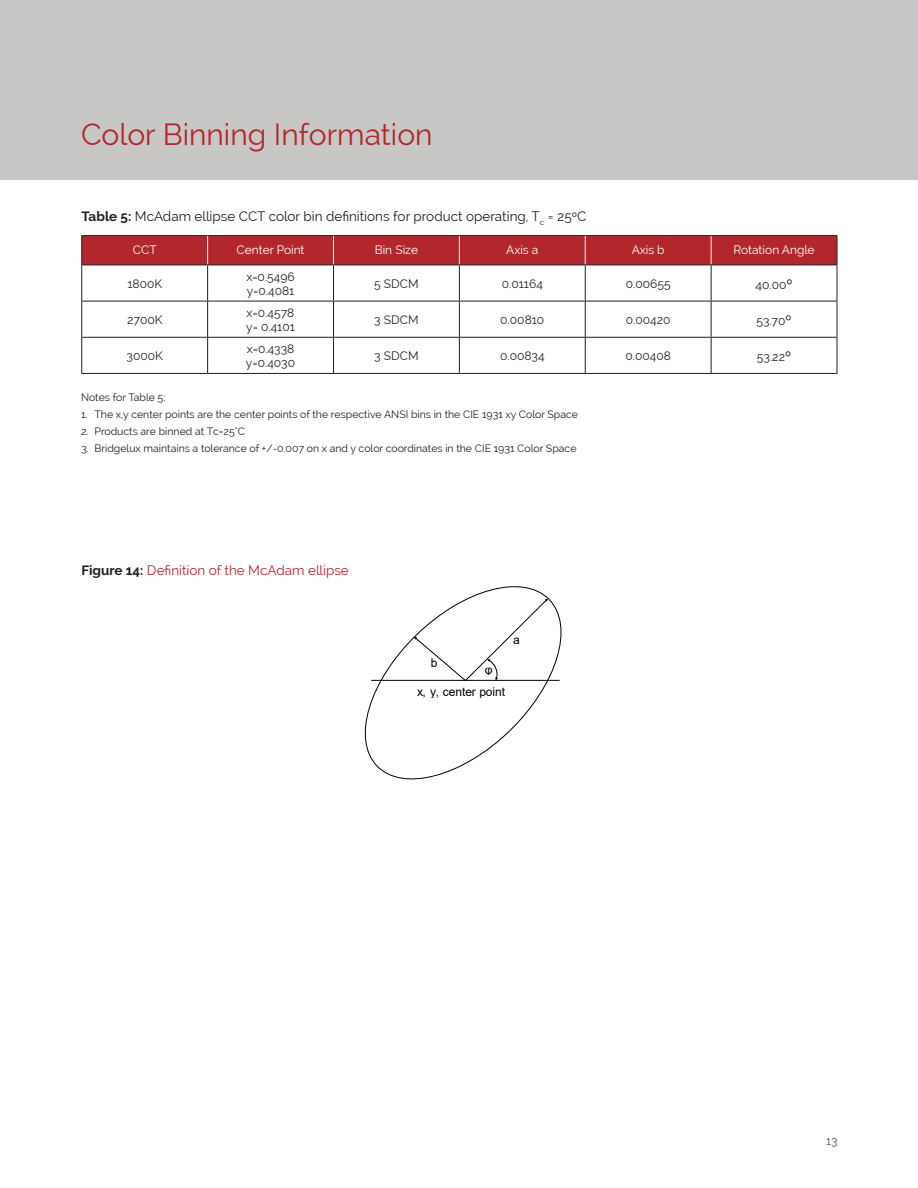
<style>
.page{position:relative;width:918px;height:1188px;background:#fff}
.page>*{position:absolute;margin:0;border:0;box-sizing:border-box;transform-origin:0 0}
.section_header{font:30px "Raleway";color:#b1272c}
.main_text_block{font:13.5px "Raleway";color:#231f20}
.main_text_block-2{font:13.5px "Raleway";color:#b1272c}
.t1{font:12px "Raleway";color:#231f20}
.t2{font:12px "Raleway";color:#fff}
.t3{font:12px "Arial";letter-spacing:-.005em;color:#000}
.t4{font:300 12px "Raleway";color:#231f20}
.main_text_block-3{font:10.5px "Raleway";color:#231f20}
.s1{font-weight:700}
.s2{font-size:12px}
.s3{font-size:13.5px}
.s4{font-weight:700;color:#231f20}
</style>
<div class="page">
<div style="left:0;top:0;width:918px;height:180px;background:#c8c7c6"></div>
<svg style="left:364px;top:586px;width:198px;height:194px"></svg>
<hr style="left:207px;top:265px;width:1px;height:36px;background:#231f20">
<hr style="left:333px;top:265px;width:1px;height:36px;background:#231f20">
<hr style="left:459px;top:265px;width:1px;height:36px;background:#231f20">
<hr style="left:585px;top:265px;width:1px;height:36px;background:#231f20">
<hr style="left:711px;top:265px;width:1px;height:36px;background:#231f20">
<hr style="left:81px;top:301px;width:127px;height:1px;background:#231f20">
<hr style="left:208px;top:301px;width:126px;height:1px;background:#231f20">
<hr style="left:207px;top:301px;width:1px;height:36px;background:#231f20">
<hr style="left:333px;top:301px;width:126px;height:1px;background:#231f20">
<hr style="left:333px;top:301px;width:1px;height:36px;background:#231f20">
<hr style="left:459px;top:301px;width:126px;height:1px;background:#231f20">
<hr style="left:459px;top:301px;width:1px;height:36px;background:#231f20">
<hr style="left:585px;top:301px;width:126px;height:1px;background:#231f20">
<hr style="left:585px;top:301px;width:1px;height:36px;background:#231f20">
<hr style="left:711px;top:301px;width:126px;height:1px;background:#231f20">
<hr style="left:711px;top:301px;width:1px;height:36px;background:#231f20">
<hr style="left:207px;top:338px;width:1px;height:35px;background:#231f20">
<hr style="left:333px;top:338px;width:1px;height:35px;background:#231f20">
<hr style="left:459px;top:338px;width:1px;height:35px;background:#231f20">
<hr style="left:585px;top:338px;width:1px;height:35px;background:#231f20">
<hr style="left:711px;top:338px;width:1px;height:35px;background:#231f20">
<hr style="left:81px;top:265px;width:1px;height:36px;background:#231f20">
<hr style="left:81px;top:301px;width:1px;height:36px;background:#231f20">
<hr style="left:837px;top:265px;width:1px;height:36px;background:#231f20">
<hr style="left:837px;top:301px;width:1px;height:36px;background:#231f20">
<hr style="left:81px;top:337px;width:127px;height:1px;background:#231f20">
<hr style="left:81px;top:338px;width:1px;height:35px;background:#231f20">
<hr style="left:208px;top:337px;width:126px;height:1px;background:#231f20">
<hr style="left:81px;top:373px;width:127px;height:1px;background:#231f20">
<hr style="left:208px;top:373px;width:126px;height:1px;background:#231f20">
<hr style="left:333px;top:337px;width:126px;height:1px;background:#231f20">
<hr style="left:459px;top:337px;width:126px;height:1px;background:#231f20">
<hr style="left:585px;top:337px;width:126px;height:1px;background:#231f20">
<hr style="left:711px;top:337px;width:126px;height:1px;background:#231f20">
<hr style="left:837px;top:338px;width:1px;height:35px;background:#231f20">
<hr style="left:333px;top:373px;width:126px;height:1px;background:#231f20">
<hr style="left:459px;top:373px;width:126px;height:1px;background:#231f20">
<hr style="left:585px;top:373px;width:126px;height:1px;background:#231f20">
<hr style="left:711px;top:373px;width:126px;height:1px;background:#231f20">
<hr style="left:81px;top:235px;width:127px;height:1px;background:#231f20">
<svg style="left:81px;top:236px;width:757px;height:29px;background:#ad282d"></svg>
<hr style="left:208px;top:235px;width:126px;height:1px;background:#231f20">
<hr style="left:81px;top:265px;width:127px;height:1px;background:#231f20">
<hr style="left:208px;top:265px;width:126px;height:1px;background:#231f20">
<hr style="left:333px;top:235px;width:126px;height:1px;background:#231f20">
<hr style="left:459px;top:235px;width:126px;height:1px;background:#231f20">
<hr style="left:585px;top:235px;width:126px;height:1px;background:#231f20">
<hr style="left:711px;top:235px;width:126px;height:1px;background:#231f20">
<hr style="left:333px;top:265px;width:126px;height:1px;background:#231f20">
<hr style="left:459px;top:265px;width:126px;height:1px;background:#231f20">
<hr style="left:585px;top:265px;width:126px;height:1px;background:#231f20">
<hr style="left:711px;top:265px;width:126px;height:1px;background:#231f20">
<p class="section_header" style="left:81px;top:117px;width:353px">Color Binning Information</p>
<p class="main_text_block" style="left:81px;top:208px;width:507px"><span class="s1">Table 5:</span> McAdam ellipse CCT color bin definitions for product operating, T<sub>c</sub> = 25<span class="s2">º</span>C</p>
<p class="t2" style="left:133px;top:243px;width:25px">CCT</p>
<p class="t2" style="left:236px;top:243px;width:70px">Center Point</p>
<p class="t2" style="left:375px;top:243px;width:45px">Bin Size</p>
<p class="t2" style="left:506px;top:243px;width:34px">Axis a</p>
<p class="t2" style="left:632px;top:243px;width:35px">Axis b</p>
<p class="t2" style="left:733px;top:243px;width:83px">Rotation Angle</p>
<p class="t1" style="left:127px;top:277px;width:36px">1800K</p>
<p class="t1" style="left:246px;top:269px;width:50px">x=0.5496</p>
<p class="t1" style="left:247px;top:284px;width:49px">y=0.4081</p>
<p class="t1" style="left:374px;top:277px;width:46px">5 SDCM</p>
<p class="t1" style="left:502px;top:277px;width:43px">0.01164</p>
<p class="t1" style="left:626px;top:277px;width:46px">0.00655</p>
<p class="t1" style="left:756px;top:277px;width:38px">40.00<span class="s3">º</span></p>
<p class="t1" style="left:127px;top:313px;width:37px">2700K</p>
<p class="t1" style="left:127px;top:349px;width:38px">3000K</p>
<p class="t1" style="left:247px;top:306px;width:49px">x=0.4578</p>
<p class="t1" style="left:246px;top:320px;width:50px">y= 0.4101</p>
<p class="t1" style="left:247px;top:342px;width:49px">x=0.4338</p>
<p class="t1" style="left:246px;top:356px;width:51px">y=0.4030</p>
<p class="t1" style="left:374px;top:313px;width:46px">3 SDCM</p>
<p class="t1" style="left:500px;top:313px;width:46px">0.00810</p>
<p class="t1" style="left:626px;top:313px;width:46px">0.00420</p>
<p class="t1" style="left:757px;top:314px;width:36px">53.70<span class="s3">º</span></p>
<p class="t1" style="left:374px;top:349px;width:46px">3 SDCM</p>
<p class="t1" style="left:500px;top:349px;width:46px">0.00834</p>
<p class="t1" style="left:625px;top:349px;width:47px">0.00408</p>
<p class="t1" style="left:757px;top:350px;width:36px">53.22<span class="s3">º</span></p>
<p class="main_text_block-3" style="left:81px;top:391px;width:86px">Notes for Table 5:</p>
<p class="main_text_block-3" style="left:81px;top:408px;width:499px">1. The x,y center points are the center points of the respective ANSI bins in the CIE 1931 xy Color Space</p>
<p class="main_text_block-3" style="left:81px;top:425px;width:165px">2. Products are binned at Tc=25°C</p>
<p class="main_text_block-3" style="left:81px;top:442px;width:497px">3. Bridgelux maintains a tolerance of +/-0.007 on x and y color coordinates in the CIE 1931 Color Space</p>
<p class="main_text_block-2" style="left:81px;top:562px;width:269px"><span class="s4">Figure 14:</span> Definition of the McAdam ellipse</p>
<p class="t3" style="left:431px;top:654px;width:8px">b</p>
<p class="t3" style="left:485px;top:661px;width:9px">φ</p>
<p class="t3" style="left:417px;top:684px;width:89px">x, y, center point</p>
<p class="t3" style="left:513px;top:631px;width:8px">a</p>
<p class="t4" style="left:826px;top:1134px;width:13px">13</p>
</div>
